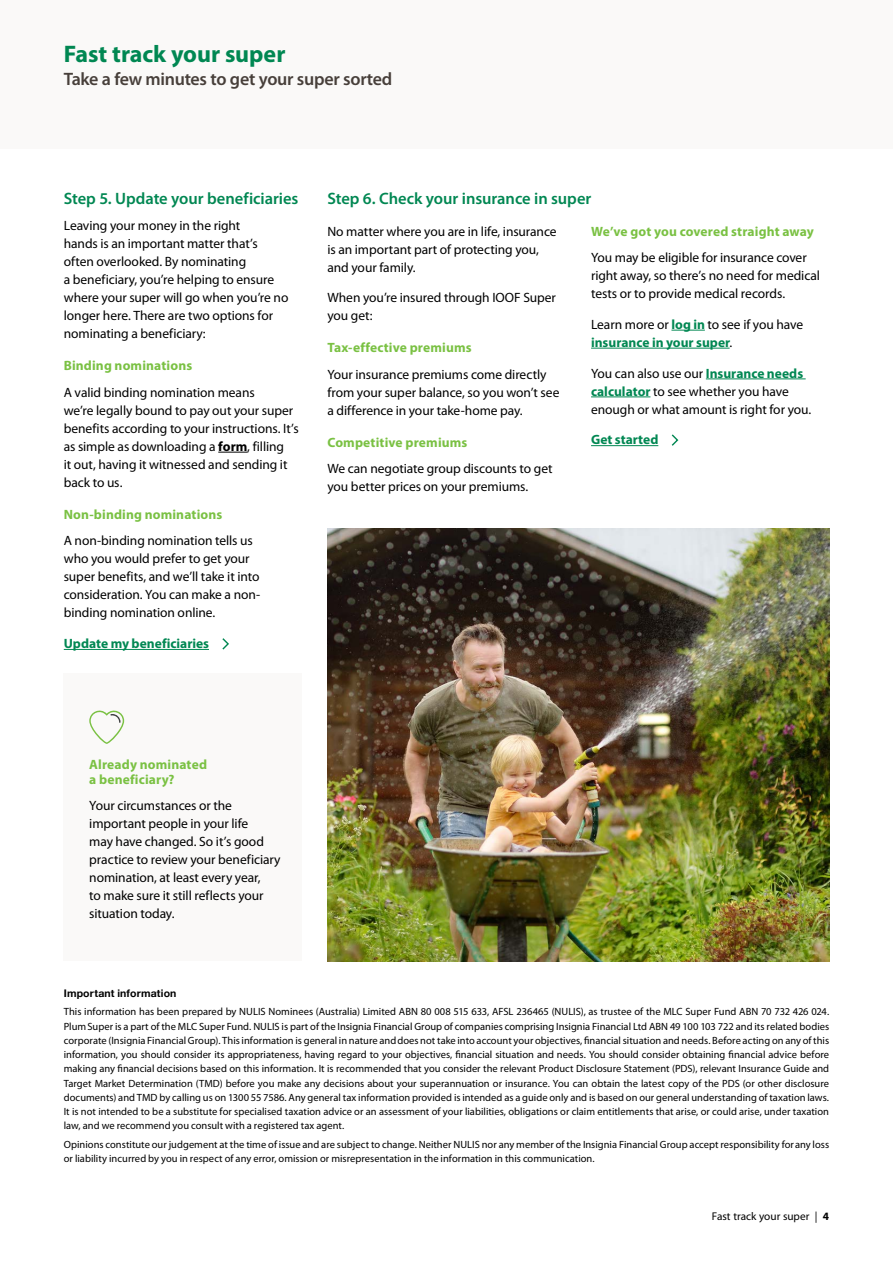
<style>
.page{position:relative;width:893px;height:1263px;background:#fff}
.page>*{position:absolute;margin:0;border:0;box-sizing:border-box;transform-origin:0 0}
.t1{font:700 24px "Myriad Pro";letter-spacing:-.005em;color:#008752}
.t2{font:600 18px "Myriad Pro";letter-spacing:-.015em;color:#473f3a}
.t3{font:600 16.5px "Myriad Pro";letter-spacing:-.005em;color:#008752}
.t4{font:13.5px/18px "Myriad Pro";letter-spacing:-.005em;color:#000}
.t5{font:700 13.5px/15px "Myriad Pro";letter-spacing:.01em;color:#7ac143}
.t6{font:700 13.5px "Myriad Pro";color:#008752}
.t7{font:11.25px "Myriad Pro";color:#000}
.t8{font:10.5px/14.2px "Myriad Pro";color:#000;text-align:justify}
.t9{font:700 10.5px "Helvetica Neue";letter-spacing:.015em;color:#000}
.s1{font-weight:700}
.s2{font-weight:700;color:#008752}
</style>
<div class="page">
<div style="left:0;top:0;width:893px;height:149px;background:#faf9f8"></div>
<svg style="left:218px;top:452px;width:29px;height:1px"></svg>
<hr style="left:64px;top:649px;width:145px;height:1px;background:#008752">
<svg style="left:222px;top:638px;width:7px;height:12px"></svg>
<hr style="left:671px;top:330px;width:34px;height:1px;background:#008752">
<hr style="left:591px;top:348px;width:139px;height:1px;background:#008752">
<hr style="left:706px;top:379px;width:100px;height:1px;background:#008752">
<hr style="left:591px;top:397px;width:59px;height:1px;background:#008752">
<hr style="left:591px;top:445px;width:67px;height:1px;background:#008752">
<svg style="left:671px;top:434px;width:8px;height:12px"></svg>
<div style="left:64px;top:674px;width:238px;height:287px;background:#faf9f8"></div>
<svg style="left:89px;top:710px;width:35px;height:34px"></svg>
<img style="left:327px;top:529px;width:502px;height:432px">
<h1 class="t1" style="left:64px;top:38px;width:223px">Fast track your super</h1>
<h2 class="t2" style="left:64px;top:68px;width:330px">Take a few minutes to get your super sorted</h2>
<h3 class="t3" style="left:64px;top:188px;width:236px">Step 5. Update your beneficiaries</h3>
<p class="t4" style="left:64px;top:216px;width:226px">Leaving your money in the right<br>hands is an important matter that’s often overlooked. By nominating<br>a beneficiary, you’re helping to ensure where your super will go when you’re no longer here. There are two options for nominating a beneficiary:</p>
<p class="t5" style="left:64px;top:358px;width:130px">Binding nominations</p>
<p class="t4" style="left:64px;top:383px;width:236px">A valid binding nomination means<br>we’re legally bound to pay out your super benefits according to your instructions. It’s as simple as downloading a <span class="s1">form</span>, filling<br>it out, having it witnessed and sending it back to us.</p>
<p class="t5" style="left:64px;top:506px;width:160px">Non-binding nominations</p>
<p class="t4" style="left:64px;top:531px;width:197px">A non-binding nomination tells us who you would prefer to get your super benefits, and we’ll take it into consideration. You can make a non&shy;binding nomination online.</p>
<p class="t6" style="left:64px;top:635px;width:147px">Update my beneficiaries</p>
<h3 class="t3" style="left:327px;top:188px;width:265px">Step 6. Check your insurance in super</h3>
<p class="t4" style="left:327px;top:222px;width:231px">No matter where you are in life, insurance is an important part of protecting you, and your family.</p>
<p class="t4" style="left:327px;top:288px;width:230px">When you’re insured through IOOF Super you get:</p>
<p class="t5" style="left:327px;top:340px;width:146px">Tax-effective premiums</p>
<p class="t4" style="left:327px;top:365px;width:234px">Your insurance premiums come directly from your super balance, so you won’t see a difference in your take-home pay.</p>
<p class="t5" style="left:327px;top:434px;width:142px">Competitive premiums</p>
<p class="t4" style="left:327px;top:459px;width:227px">We can negotiate group discounts to get you better prices on your premiums.</p>
<p class="t5" style="left:591px;top:223px;width:224px">We’ve got you covered straight away</p>
<p class="t4" style="left:591px;top:248px;width:230px">You may be eligible for insurance cover right away, so there’s no need for medical tests or to provide medical records.</p>
<p class="t4" style="left:591px;top:315px;width:214px">Learn more or <span class="s2">log in</span> to see if you have <span class="s2">insurance in your super</span>.</p>
<p class="t4" style="left:591px;top:364px;width:222px">You can also use our <span class="s2">Insurance needs calculator</span> to see whether you have enough or what amount is right for you.</p>
<p class="t6" style="left:591px;top:431px;width:69px">Get started</p>
<p class="t5" style="left:89px;top:756px;width:119px">Already nominated a beneficiary?</p>
<p class="t4" style="left:89px;top:796px;width:193px">Your circumstances or the important people in your life<br>may have changed. So it’s good practice to review your beneficiary nomination, at least every year,<br>to make sure it still reflects your situation today.</p>
<p class="t9" style="left:64px;top:985px;width:114px">Important information</p>
<p class="t8" style="left:64px;top:1004px;width:767px">This information has been prepared by NULIS Nominees (Australia) Limited ABN 80 008 515 633, AFSL 236465 (NULIS), as trustee of the MLC Super Fund ABN 70 732 426 024.<br>PlumSuper is a part of the MLC Super Fund. NULIS is part of the Insignia Financial Group of companies comprising Insignia Financial Ltd ABN 49 100 103 722 and its related bodies corporate (Insignia Financial Group). This information is general in nature anddoes not take into account your objectives, financial situation and needs. Before acting on any of this information, you should consider its appropriateness, having regard to your objectives, financial situation and needs. You should consider obtaining financial advice before making any financial decisions based on this information. It is recommended that you consider the relevant Product Disclosure Statement (PDS), relevant Insurance Guide and Target Market Determination (TMD) before you make any decisions about your superannuation or insurance. You can obtain the latest copy of the PDS (or other disclosure documents) and TMD by calling us on 1300 55 7586. Any general tax information provided is intended as a guide only and is based on our general understanding of taxation laws.<br>It is not intended to be a substitute for specialised taxation advice or an assessment of your liabilities, obligations or claim entitlements that arise, or could arise, under taxation law, and we recommend you consult with a registered tax agent.</p>
<p class="t8" style="left:64px;top:1137px;width:767px">Opinions constitute our judgement at the time of issue and are subject to change. Neither NULIS nor any member of the Insignia Financial Group accept responsibility forany loss or liability incurred by you in respect of any error, omission or misrepresentation in the information in this communication.</p>
<p class="t7" style="left:712px;top:1210px;width:119px">Fast track your super | <span class="s1">4</span></p>
</div>
